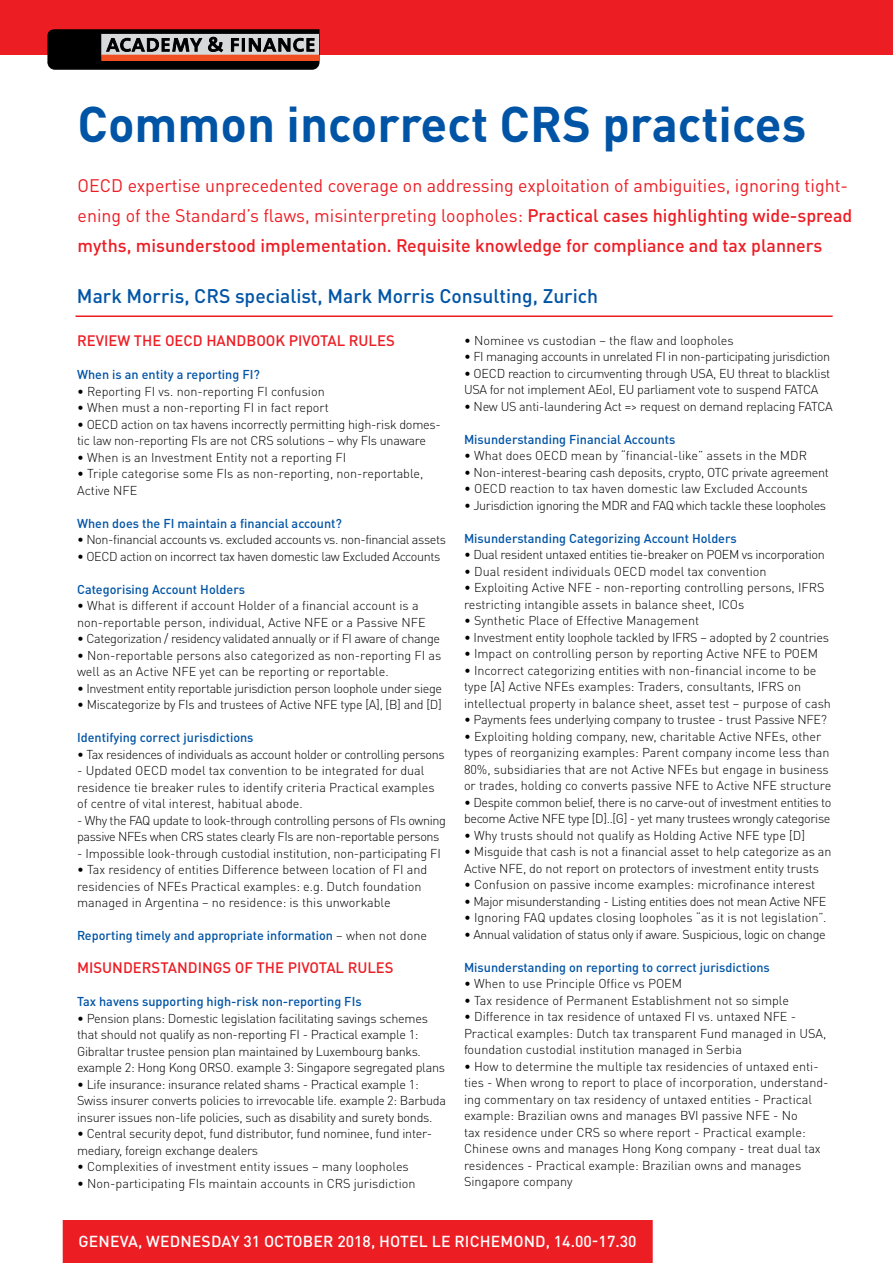
<style>
.page{position:relative;width:893px;height:1263px;background:#fff}
.page>*{position:absolute;margin:0;border:0;box-sizing:border-box;transform-origin:0 0}
.t1{font:700 49.5px "DIN Pro";color:#0054a6}
.t2{font:500 19.5px "DIN Pro";color:#0054a6}
.t3{font:18px/30px "DIN Pro";color:#ed1d24}
.t4{font:500 15.75px "DIN Pro";letter-spacing:.01em;color:#fff}
.t5{font:500 15px "DIN Pro";color:#ed1d24}
.t6{font:300 12.75px/16.5px "DIN Pro";letter-spacing:-.01em;color:#000}
.t7{font:300 12.75px/16.5px "DIN Pro";letter-spacing:-.03em;color:#000}
.t8{font:500 12.75px "DIN Pro";color:#0054a6}
.s1{font-weight:500}
.s2{font-weight:300;color:#000}
</style>
<div class="page">
<div style="left:0;top:0;width:893px;height:55px;background:#ed1d24"></div>
<svg style="left:48px;top:30px;width:271px;height:39px;background:#4d4847"></svg>
<div style="left:102px;top:55px;width:216px;height:5px;background:#f04e23"></div>
<div style="left:63px;top:1220px;width:590px;height:43px;background:#ed1d24"></div>
<hr style="left:76px;top:315px;width:757px;height:2px;background:#ed1d24">
<h1 class="t1" style="left:78px;top:83px;width:730px">Common incorrect CRS practices</h1>
<p class="t3" style="left:78px;top:168px;width:776px">OECD expertise unprecedented coverage on addressing exploitation of ambiguities, ignoring tight&shy;ening of the Standard’s flaws, misinterpreting loopholes: <span class="s1">Practical cases highlighting wide-spread myths, misunderstood implementation. Requisite knowledge for compliance and tax planners</span></p>
<h2 class="t2" style="left:77px;top:280px;width:523px">Mark Morris, CRS specialist, Mark Morris Consulting, Zurich</h2>
<p class="t5" style="left:77px;top:329px;width:319px">REVIEW THE OECD HANDBOOK PIVOTAL RULES</p>
<p class="t8" style="left:77px;top:364px;width:184px">When is an entity a reporting FI?</p>
<p class="t6" style="left:77px;top:382px;width:249px">• Reporting FI vs. non-reporting FI confusion</p>
<p class="t6" style="left:77px;top:398px;width:253px">• When must a non-reporting FI in fact report</p>
<p class="t6" style="left:77px;top:415px;width:365px">• OECD action on tax havens incorrectly permitting high-risk domes&shy;tic law non-reporting FIs are not CRS solutions – why FIs unaware</p>
<p class="t6" style="left:77px;top:448px;width:271px">• When is an Investment Entity not a reporting FI</p>
<p class="t6" style="left:77px;top:464px;width:348px">• Triple categorise some FIs as non-reporting, non-reportable,<br>Active NFE</p>
<p class="t8" style="left:77px;top:513px;width:266px">When does the FI maintain a financial account?</p>
<p class="t7" style="left:77px;top:530px;width:370px">• Non-financial accounts vs. excluded accounts vs. non-financial assets</p>
<p class="t7" style="left:77px;top:547px;width:365px">• OECD action on incorrect tax haven domestic law Excluded Accounts</p>
<p class="t8" style="left:77px;top:579px;width:170px">Categorising Account Holders</p>
<p class="t6" style="left:77px;top:596px;width:350px">• What is different if account Holder of a financial account is a non-reportable person, individual, Active NFE or a Passive NFE</p>
<p class="t7" style="left:77px;top:629px;width:364px">• Categorization / residency validated annually or if FI aware of change</p>
<p class="t6" style="left:77px;top:646px;width:366px">• Non-reportable persons also categorized as non-reporting FI as well as an Active NFE yet can be reporting or reportable.</p>
<p class="t7" style="left:77px;top:679px;width:367px">• Investment entity reportable jurisdiction person loophole under siege</p>
<p class="t6" style="left:77px;top:695px;width:366px">• Miscategorize by FIs and trustees of Active NFE type [A], [B] and [D]</p>
<p class="t8" style="left:77px;top:727px;width:178px">Identifying correct jurisdictions</p>
<p class="t7" style="left:77px;top:745px;width:369px">• Tax residences of individuals as account holder or controlling persons</p>
<p class="t6" style="left:77px;top:761px;width:359px">- Updated OECD model tax convention to be integrated for dual residence tie breaker rules to identify criteria Practical examples of centre of vital interest, habitual abode.</p>
<p class="t7" style="left:77px;top:811px;width:370px">- Why the FAQ update to look-through controlling persons of FIs owning passive NFEs when CRS states clearly FIs are non-reportable persons</p>
<p class="t6" style="left:77px;top:844px;width:365px">- Impossible look-through custodial institution, non-participating FI</p>
<p class="t6" style="left:77px;top:860px;width:352px">• Tax residency of entities Difference between location of FI and residencies of NFEs Practical examples: e.g. Dutch foundation managed in Argentina – no residence: is this unworkable</p>
<p class="t8" style="left:77px;top:925px;width:351px">Reporting timely and appropriate information <span class="s2">– when not done</span></p>
<p class="t5" style="left:77px;top:956px;width:318px">MISUNDERSTANDINGS OF THE PIVOTAL RULES</p>
<p class="t8" style="left:77px;top:991px;width:286px">Tax havens supporting high-risk non-reporting FIs</p>
<p class="t6" style="left:77px;top:1009px;width:369px">• Pension plans: Domestic legislation facilitating savings schemes that should not qualify as non-reporting FI - Practical example 1:<br>Gibraltar trustee pension plan maintained by Luxembourg banks. example 2: Hong Kong ORSO. example 3: Singapore segregated plans</p>
<p class="t6" style="left:77px;top:1075px;width:370px">• Life insurance: insurance related shams - Practical example 1:<br>Swiss insurer converts policies to irrevocable life. example 2: Barbuda insurer issues non-life policies, such as disability and surety bonds.</p>
<p class="t6" style="left:77px;top:1124px;width:357px">• Central security depot, fund distributor, fund nominee, fund inter&shy;mediary, foreign exchange dealers</p>
<p class="t6" style="left:77px;top:1157px;width:333px">• Complexities of investment entity issues – many loopholes</p>
<p class="t6" style="left:77px;top:1174px;width:340px">• Non-participating FIs maintain accounts in CRS jurisdiction</p>
<p class="t6" style="left:464px;top:331px;width:271px">• Nominee vs custodian – the flaw and loopholes</p>
<p class="t7" style="left:464px;top:347px;width:368px">• FI managing accounts in unrelated FI in non-participating jurisdiction</p>
<p class="t6" style="left:464px;top:364px;width:368px">• OECD reaction to circumventing through USA, EU threat to blacklist<br>USA for not implement AEoI, EU parliament vote to suspend FATCA</p>
<p class="t6" style="left:464px;top:397px;width:370px">• New US anti-laundering Act =&gt; request on demand replacing FATCA</p>
<p class="t8" style="left:464px;top:429px;width:213px">Misunderstanding Financial Accounts</p>
<p class="t6" style="left:464px;top:446px;width:345px">• What does OECD mean by “financial-like” assets in the MDR</p>
<p class="t6" style="left:464px;top:463px;width:367px">• Non-interest-bearing cash deposits, crypto, OTC private agreement</p>
<p class="t6" style="left:464px;top:479px;width:345px">• OECD reaction to tax haven domestic law Excluded Accounts</p>
<p class="t7" style="left:464px;top:496px;width:364px">• Jurisdiction ignoring the MDR and FAQ which tackle these loopholes</p>
<p class="t8" style="left:464px;top:528px;width:274px">Misunderstanding Categorizing Account Holders</p>
<p class="t7" style="left:464px;top:545px;width:362px">• Dual resident untaxed entities tie-breaker on POEM vs incorporation</p>
<p class="t6" style="left:464px;top:562px;width:304px">• Dual resident individuals OECD model tax convention</p>
<p class="t6" style="left:464px;top:578px;width:362px">• Exploiting Active NFE - non-reporting controlling persons, IFRS restricting intangible assets in balance sheet, ICOs</p>
<p class="t6" style="left:464px;top:611px;width:237px">• Synthetic Place of Effective Management</p>
<p class="t6" style="left:464px;top:628px;width:367px">• Investment entity loophole tackled by IFRS – adopted by 2 countries</p>
<p class="t6" style="left:464px;top:644px;width:356px">• Impact on controlling person by reporting Active NFE to POEM</p>
<p class="t6" style="left:464px;top:661px;width:368px">• Incorrect categorizing entities with non-financial income to be type [A] Active NFEs examples: Traders, consultants, IFRS on intellectual property in balance sheet, asset test – purpose of cash</p>
<p class="t6" style="left:464px;top:710px;width:365px">• Payments fees underlying company to trustee - trust Passive NFE?</p>
<p class="t6" style="left:464px;top:727px;width:369px">• Exploiting holding company, new, charitable Active NFEs, other types of reorganizing examples: Parent company income less than 80%, subsidiaries that are not Active NFEs but engage in business or trades, holding co converts passive NFE to Active NFE structure</p>
<p class="t7" style="left:464px;top:793px;width:369px">• Despite common belief, there is no carve-out of investment entities to become Active NFE type [D]..[G] - yet many trustees wrongly categorise</p>
<p class="t6" style="left:464px;top:826px;width:343px">• Why trusts should not qualify as Holding Active NFE type [D]</p>
<p class="t6" style="left:464px;top:842px;width:369px">• Misguide that cash is not a financial asset to help categorize as an<br>Active NFE, do not report on protectors of investment entity trusts</p>
<p class="t6" style="left:464px;top:875px;width:353px">• Confusion on passive income examples: microfinance interest</p>
<p class="t7" style="left:464px;top:892px;width:364px">• Major misunderstanding - Listing entities does not mean Active NFE</p>
<p class="t6" style="left:464px;top:908px;width:364px">• Ignoring FAQ updates closing loopholes “as it is not legislation”.</p>
<p class="t7" style="left:464px;top:925px;width:363px">• Annual validation of status only if aware. Suspicious, logic on change</p>
<p class="t8" style="left:464px;top:957px;width:307px">Misunderstanding on reporting to correct jurisdictions</p>
<p class="t6" style="left:464px;top:974px;width:220px">• When to use Principle Office vs POEM</p>
<p class="t6" style="left:464px;top:991px;width:327px">• Tax residence of Permanent Establishment not so simple</p>
<p class="t6" style="left:464px;top:1007px;width:364px">• Difference in tax residence of untaxed FI vs. untaxed NFE -<br>Practical examples: Dutch tax transparent Fund managed in USA, foundation custodial institution managed in Serbia</p>
<p class="t6" style="left:464px;top:1057px;width:366px">• How to determine the multiple tax residencies of untaxed enti&shy;ties - When wrong to report to place of incorporation, understand&shy;ing commentary on tax residency of untaxed entities - Practical example: Brazilian owns and manages BVI passive NFE - No<br>tax residence under CRS so where report - Practical example:<br>Chinese owns and manages Hong Kong company - treat dual tax residences - Practical example: Brazilian owns and manages Singapore company</p>
<p class="t4" style="left:78px;top:1229px;width:560px">GENEVA, WEDNESDAY 31 OCTOBER 2018, HOTEL LE RICHEMOND, 14.00-17.30</p>
</div>
